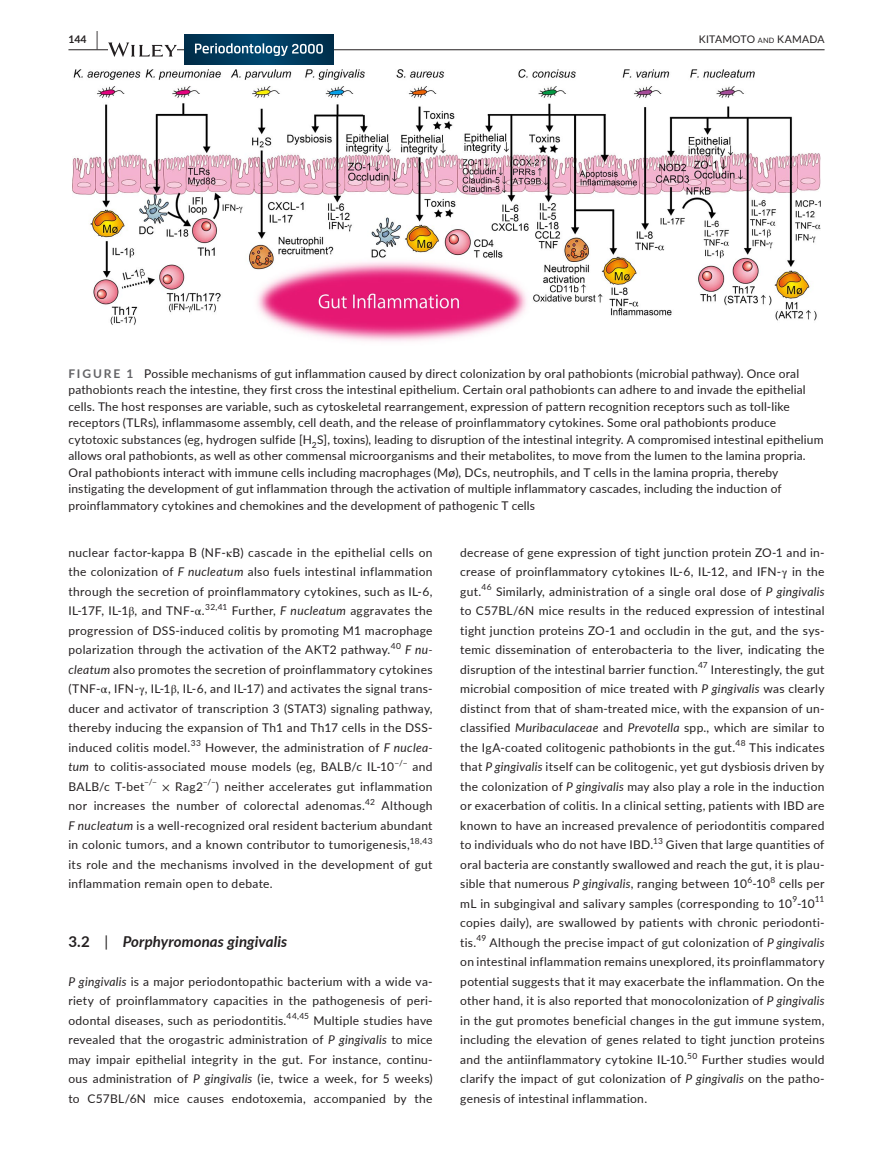
<style>
.page{position:relative;width:893px;height:1174px;background:#fff}
.page>*{position:absolute;margin:0;border:0;box-sizing:border-box;transform-origin:0 0}
.t1{font:italic 700 15px "Lato";letter-spacing:.01em;color:#231f20}
.t2{font:12px/19.5px "Lato";letter-spacing:.02em;color:#231f20;text-align:justify}
.t3{font:10.5px "Lato";letter-spacing:.025em;color:#231f20}
.t4{font:700 10.5px "Lato";color:#231f20}
.t5{font:8.4px "Lato";letter-spacing:.015em;color:#231f20}
.s1{font-size:19.5px}
.s2{font-size:7.35px}
.s3{font-weight:700;color:#636366}
.s4{font-family:"STIX"}
.s5{font-style:italic}
.s6{font-style:normal}
.s7{font-weight:400;font-style:normal}
</style>
<div class="page">
<hr style="left:68px;top:49px;width:756px;height:1px;background:#231f20">
<svg style="left:108px;top:42px;width:69px;height:15px"></svg>
<svg style="left:185px;top:35px;width:148px;height:29px;background:#00395b"></svg>
<svg style="left:195px;top:43px;width:128px;height:13px;background:#4e7790"></svg>
<img style="left:72px;top:69px;width:749px;height:273px">
<p class="t4" style="left:68px;top:31px;width:31px">144 <span class="s1">|</span></p>
<p class="t3" style="left:699px;top:31px;width:127px">KITAMOTO <span class="s2">and</span> KAMADA</p>
<p class="t2" style="left:68px;top:364px;width:757px;line-height:16.5px;text-align:left"><span class="s3">FIGURE 1</span> Possible mechanisms of gut inflammation caused by direct colonization by oral pathobionts (microbial pathway). Once oral pathobionts reach the intestine, they first cross the intestinal epithelium. Certain oral pathobionts can adhere to and invade the epithelial cells. The host responses are variable, such as cytoskeletal rearrangement, expression of pattern recognition receptors such as toll-like receptors (TLRs), inflammasome assembly, cell death, and the release of proinflammatory cytokines. Some oral pathobionts produce cytotoxic substances (eg, hydrogen sulfide [H<sub>2</sub>S], toxins), leading to disruption of the intestinal integrity. A compromised intestinal epithelium allows oral pathobionts, as well as other commensal microorganisms and their metabolites, to move from the lumen to the lamina propria.<br>Oral pathobionts interact with immune cells including macrophages (Mø), DCs, neutrophils, and T cells in the lamina propria, thereby instigating the development of gut inflammation through the activation of multiple inflammatory cascades, including the induction of proinflammatory cytokines and chemokines and the development of pathogenic T cells</p>
<p class="t2" style="left:68px;top:542px;width:366px">nuclear factor-kappa B (NF-<span class="s4">κ</span>B) cascade in the epithelial cells on the colonization of <span class="s5">F nucleatum</span> also fuels intestinal inflammation through the secretion of proinflammatory cytokines, such as IL-6, IL-17F, IL-1<span class="s4">β</span>, and TNF-<span class="s4">α</span>.</p>
<p class="t5" style="left:205px;top:601px;width:24px">32,41</p>
<p class="t2" style="left:68px;top:600px;width:366px;text-indent:163px">Further, <span class="s5">F nucleatum</span> aggravates the progression of DSS-induced colitis by promoting M1 macrophage polarization through the activation of the AKT2 pathway.</p>
<p class="t5" style="left:391px;top:640px;width:12px">40</p>
<p class="t2" style="left:68px;top:639px;width:366px;text-indent:337px"><span class="s5">F nu&shy;cleatum</span> also promotes the secretion of proinflammatory cytokines (TNF-<span class="s4">α</span>, IFN-<span class="s4">γ</span>, IL-1<span class="s4">β</span>, IL-6, and IL-17) and activates the signal trans&shy;ducer and activator of transcription 3 (STAT3) signaling pathway, thereby inducing the expansion of Th1 and Th17 cells in the DSS&shy;induced colitis model.</p>
<p class="t5" style="left:191px;top:737px;width:12px">33</p>
<p class="t2" style="left:68px;top:737px;width:366px;text-indent:137px">However, the administration of <span class="s5">F nuclea&shy;tum</span> to colitis-associated mouse models (eg, BALB/c IL-10</p>
<p class="t5" style="left:394px;top:757px;width:15px">−/−</p>
<p class="t2" style="left:68px;top:756px;width:366px;text-indent:344px">and BALB/c T-bet<sup>−/−</sup> <span class="s4">×</span> Rag2<sup>−/−</sup>) neither accelerates gut inflammation nor increases the number of colorectal adenomas.</p>
<p class="t5" style="left:365px;top:796px;width:11px">42</p>
<p class="t2" style="left:68px;top:795px;width:366px;text-indent:313px">Although <span class="s5">F nucleatum</span> is a well-recognized oral resident bacterium abundant in colonic tumors, and a known contributor to tumorigenesis,</p>
<p class="t5" style="left:410px;top:835px;width:24px">18,43</p>
<p class="t2" style="left:68px;top:854px;width:366px">its role and the mechanisms involved in the development of gut inflammation remain open to debate.</p>
<p class="t1" style="left:68px;top:930px;width:220px"><span class="s6">3.2</span> <span class="s7">|</span> Porphyromonas gingivalis</p>
<p class="t2" style="left:68px;top:971px;width:366px"><span class="s5">P gingivalis</span> is a major periodontopathic bacterium with a wide va&shy;riety of proinflammatory capacities in the pathogenesis of peri&shy;odontal diseases, such as periodontitis.<sup>44,45</sup> Multiple studies have revealed that the orogastric administration of <span class="s5">P gingivalis</span> to mice may impair epithelial integrity in the gut. For instance, continu&shy;ous administration of <span class="s5">P gingivalis</span> (ie, twice a week, for 5 weeks) to C57BL/6N mice causes endotoxemia, accompanied by the</p>
<p class="t2" style="left:460px;top:542px;width:366px">decrease of gene expression of tight junction protein ZO-1 and in&shy;crease of proinflammatory cytokines IL-6, IL-12, and IFN-<span class="s4">γ</span> in the gut.<sup>46</sup> Similarly, administration of a single oral dose of <span class="s5">P gingivalis </span>to C57BL/6N mice results in the reduced expression of intestinal tight junction proteins ZO-1 and occludin in the gut, and the sys&shy;temic dissemination of enterobacteria to the liver, indicating the disruption of the intestinal barrier function.</p>
<p class="t5" style="left:698px;top:659px;width:11px">47</p>
<p class="t2" style="left:460px;top:659px;width:366px;text-indent:251px">Interestingly, the gut microbial composition of mice treated with <span class="s5">P gingivalis</span> was clearly distinct from that of sham-treated mice, with the expansion of un&shy;classified <span class="s5">Muribaculaceae</span> and <span class="s5">Prevotella</span> spp., which are similar to the IgA-coated colitogenic pathobionts in the gut.</p>
<p class="t5" style="left:735px;top:737px;width:12px">48</p>
<p class="t2" style="left:460px;top:737px;width:366px;text-indent:289px">This indicates that <span class="s5">P gingivalis</span> itself can be colitogenic, yet gut dysbiosis driven by the colonization of <span class="s5">P gingivalis</span> may also play a role in the induction or exacerbation of colitis. In a clinical setting, patients with IBD are known to have an increased prevalence of periodontitis compared to individuals who do not have IBD.</p>
<p class="t5" style="left:653px;top:835px;width:11px">13</p>
<p class="t2" style="left:460px;top:834px;width:366px;text-indent:206px">Given that large quantities of oral bacteria are constantly swallowed and reach the gut, it is plau&shy;sible that numerous <span class="s5">P gingivalis</span>, ranging between 10</p>
<p class="t5" style="left:747px;top:874px;width:6px">6</p>
<p class="t2" style="left:753px;top:873px;width:19px">-10</p>
<p class="t5" style="left:770px;top:874px;width:6px">8</p>
<p class="t2" style="left:460px;top:873px;width:366px;text-indent:319px">cells per mL in subgingival and salivary samples (corresponding to 10 -10</p>
<p class="t5" style="left:792px;top:893px;width:6px">9</p>
<p class="t5" style="left:815px;top:893px;width:11px">11</p>
<p class="t2" style="left:460px;top:912px;width:366px">copies daily), are swallowed by patients with chronic periodonti&shy;tis.</p>
<p class="t5" style="left:477px;top:932px;width:11px">49</p>
<p class="t2" style="left:460px;top:932px;width:366px;text-indent:29px">Although the precise impact of gut colonization of <span class="s5">P gingivalis </span>on intestinal inflammation remains unexplored, its proinflammatory potential suggests that it may exacerbate the inflammation. On the other hand, it is also reported that monocolonization of <span class="s5">P gingivalis </span>in the gut promotes beneficial changes in the gut immune system, including the elevation of genes related to tight junction proteins and the antiinflammatory cytokine IL-10.<sup>50</sup> Further studies would clarify the impact of gut colonization of <span class="s5">P gingivalis</span> on the patho&shy;genesis of intestinal inflammation.</p>
</div>
